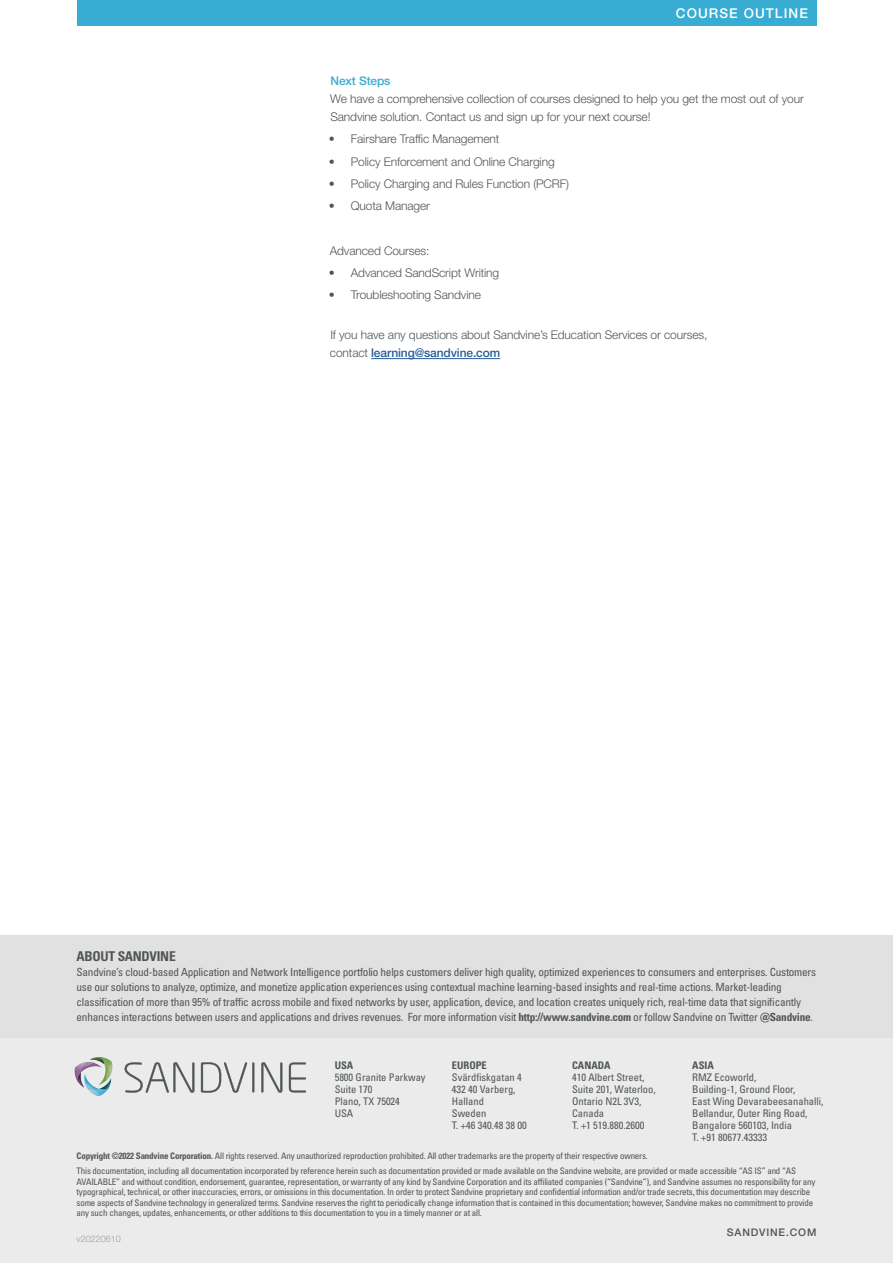
<style>
.page{position:relative;width:893px;height:1263px;background:#fff}
.page>*{position:absolute;margin:0;border:0;box-sizing:border-box;transform-origin:0 0}
.t1{font:500 13.5px "Helvetica Neue LT Pro";letter-spacing:.08em;color:#fff}
.t2{font:700 condensed 13.5px "Univers LT Pro";letter-spacing:-.02em;color:#505657}
.t3{font:300 12px/18px "Helvetica Neue LT Pro";letter-spacing:-.01em;color:#505657}
.t4{font:500 12px "Helvetica Neue LT Pro";letter-spacing:-.01em;color:#38acd2}
.t5{font:condensed 11.25px/15px "Univers LT Pro";letter-spacing:-.02em;color:#505657}
.t6{font:condensed 10.5px/12px "Univers LT Pro";color:#505657}
.t7{font:700 condensed 10.5px "Univers LT Pro";color:#505657}
.t8{font:500 10.5px "Helvetica Neue LT Pro";letter-spacing:.08em;color:#505657}
.t9{font:condensed 9px/10.5px "Univers LT Pro";letter-spacing:-.02em;color:#505657}
.t10{font:300 9px "Helvetica Neue LT Pro";color:#a19f92}
.s1{font-weight:500;color:#275b9b}
.s2{font-weight:700}
</style>
<div class="page">
<div style="left:77px;top:0;width:739px;height:26px;background:#38acd2"></div>
<hr style="left:371px;top:358px;width:129px;height:1px;background:#275b9b">
<div style="left:0;top:1037px;width:893px;height:226px;background:#ecebec"></div>
<div style="left:0;top:935px;width:893px;height:102px;background:#e2e1e2"></div>
<svg style="left:74px;top:1057px;width:39px;height:39px"></svg>
<img style="left:77px;top:1072px;width:7px;height:15px">
<svg style="left:125px;top:1062px;width:69px;height:31px"></svg>
<svg style="left:201px;top:1062px;width:53px;height:31px"></svg>
<svg style="left:261px;top:1062px;width:21px;height:31px"></svg>
<svg style="left:289px;top:1062px;width:17px;height:30px"></svg>
<h1 class="t1" style="left:676px;top:5px;width:134px">COURSE OUTLINE</h1>
<h2 class="t4" style="left:330px;top:74px;width:62px">Next Steps</h2>
<h2 class="t3" style="left:330px;top:90px;width:475px">We have a comprehensive collection of courses designed to help you get the most out of your<br>Sandvine solution. Contact us and sign up for your next course!</h2>
<h2 class="t3" style="left:329px;top:130px;width:172px">• Fairshare Traffic Management</h2>
<h2 class="t3" style="left:329px;top:152px;width:227px">• Policy Enforcement and Online Charging</h2>
<h2 class="t3" style="left:329px;top:174px;width:242px">• Policy Charging and Rules Function (PCRF)</h2>
<h2 class="t3" style="left:329px;top:197px;width:103px">• Quota Manager</h2>
<h2 class="t3" style="left:330px;top:241px;width:101px">Advanced Courses:</h2>
<h2 class="t3" style="left:329px;top:263px;width:172px">• Advanced SandScript Writing</h2>
<h2 class="t3" style="left:329px;top:286px;width:154px">• Troubleshooting Sandvine</h2>
<h2 class="t3" style="left:330px;top:326px;width:379px">If you have any questions about Sandvine’s Education Services or courses, contact <span class="s1">learning@sandvine.com</span></h2>
<h1 class="t2" style="left:77px;top:948px;width:101px">ABOUT SANDVINE</h1>
<p class="t5" style="left:77px;top:965px;width:741px">Sandvine’s cloud-based Application and Network Intelligence portfolio helps customers deliver high quality, optimized experiences to consumers and enterprises. Customers use our solutions to analyze, optimize, and monetize application experiences using contextual machine learning-based insights and real-time actions. Market-leading classification of more than 95% of traffic across mobile and fixed networks by user, application, device, and location creates uniquely rich, real-time data that significantly enhances interactions between users and applications and drives revenues. For more information visit <span class="s2">http://www.sandvine.com</span> or follow Sandvine on Twitter <span class="s2">@Sandvine</span>.</p>
<p class="t7" style="left:335px;top:1059px;width:20px">USA</p>
<p class="t6" style="left:335px;top:1071px;width:92px">5800 Granite Parkway<br>Suite 170<br>Plano, TX 75024<br>USA</p>
<p class="t7" style="left:452px;top:1059px;width:37px">EUROPE</p>
<p class="t6" style="left:452px;top:1071px;width:76px">Svärdfiskgatan 4<br>432 40 Varberg,<br>Halland<br>Sweden<br>T. +46 340.48 38 00</p>
<p class="t7" style="left:572px;top:1059px;width:40px">CANADA</p>
<p class="t6" style="left:572px;top:1071px;width:85px">410 Albert Street,<br>Suite 201, Waterloo,<br>Ontario N2L 3V3,<br>Canada<br>T. +1 519.880.2600</p>
<p class="t7" style="left:692px;top:1059px;width:23px">ASIA</p>
<p class="t6" style="left:692px;top:1071px;width:133px">RMZ Ecoworld,<br>Building-1, Ground Floor,<br>East Wing Devarabeesanahalli,<br>Bellandur, Outer Ring Road,<br>Bangalore 560103, India<br>T. +91 80677.43333</p>
<p class="t9" style="left:77px;top:1149px;width:721px;line-height:14.7px"><span class="s2">Copyright ©2022 Sandvine Corporation.</span> All rights reserved. Any unauthorized reproduction prohibited. All other trademarks are the property of their respective owners.<br>This documentation, including all documentation incorporated by reference herein such as documentation provided or made available on the Sandvine website, are provided or made accessible “AS IS” and “AS</p>
<p class="t9" style="left:77px;top:1176px;width:740px">AVAILABLE” and without condition, endorsement, guarantee, representation, or warranty of any kind by Sandvine Corporation and its affiliated companies (“Sandvine”), and Sandvine assumes no responsibility for any typographical, technical, or other inaccuracies, errors, or omissions in this documentation. In order to protect Sandvine proprietary and confidential information and/or trade secrets, this documentation may describe some aspects of Sandvine technology in generalized terms. Sandvine reserves the right to periodically change information that is contained in this documentation; however, Sandvine makes no commitment to provide any such changes, updates, enhancements, or other additions to this documentation to you in a timely manner or at all.</p>
<p class="t8" style="left:727px;top:1226px;width:91px">SANDVINE.COM</p>
<p class="t10" style="left:77px;top:1233px;width:46px">v20220610</p>
</div>
